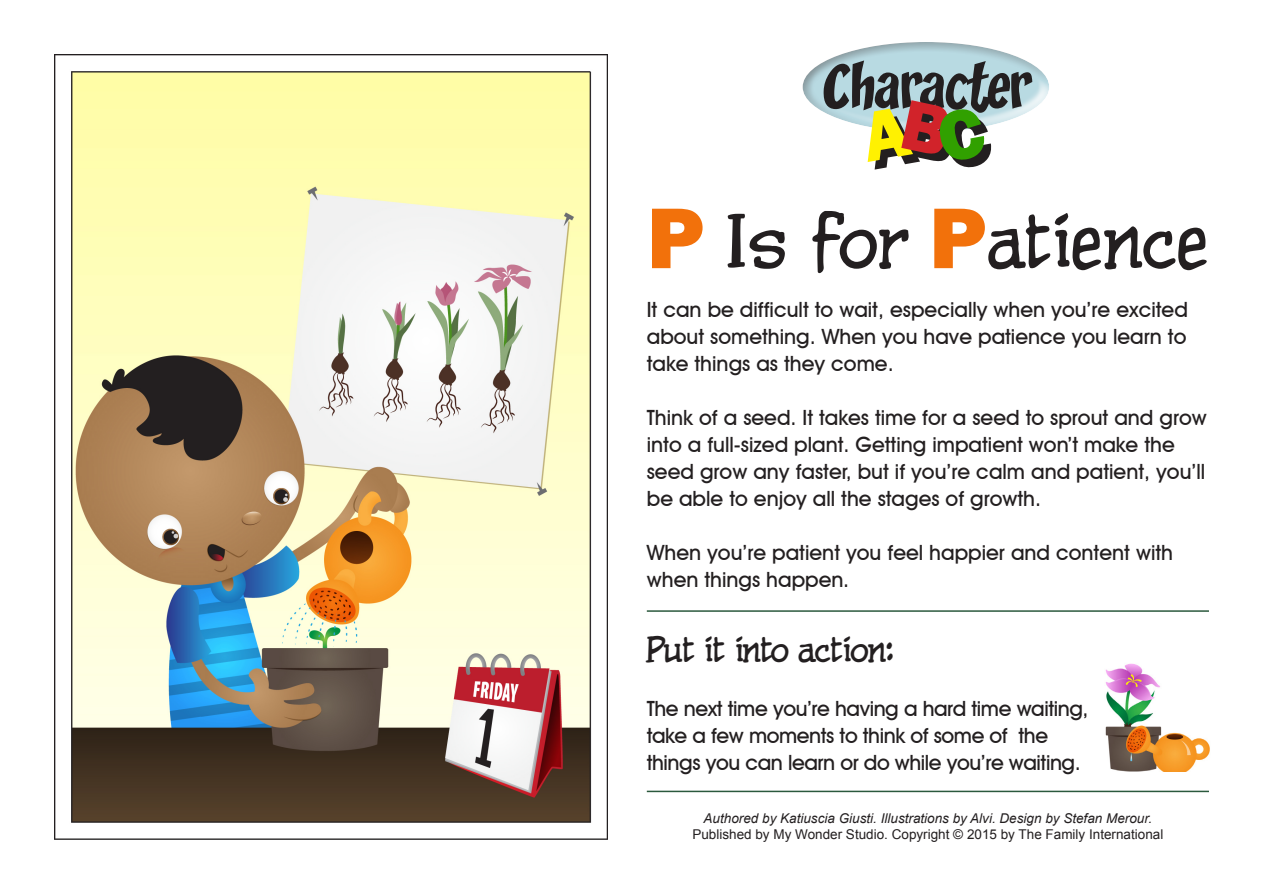
<style>
.page{position:relative;width:1263px;height:893px;background:#fff}
.page>*{position:absolute;margin:0;border:0;box-sizing:border-box;transform-origin:0 0}
.Plain_Text{font:70.65px "CC Pulp Fiction";color:#231f20}
.Plain_Text-2{font:56.1px "CC Zoinks";color:#231f20}
.Plain_Text-3{font:33px "CC Pulp Fiction";letter-spacing:-.02em;color:#231f20}
.t1{font:500 21px/27px "Avant Garde IT Cby BT";color:#231f20}
.t2{font:500 21px/27px "Avant Garde IT Cby BT";letter-spacing:-.02em;color:#231f20}
.t3{font:italic 13.5px "Arial";color:#231f20}
.t4{font:13.5px "Arial";color:#231f20}
.s1{font-family:"Franklin Gothic";font-weight:800;font-size:89.25px;color:#f2710b}
</style>
<div class="page">
<img style="left:54px;top:54px;width:554px;height:785px">
<div style="left:801px;top:42px;width:250px;height:91px;background:#231f20;opacity:.75"></div>
<img style="left:1105px;top:663px;width:105px;height:108px">
<hr style="left:647px;top:610px;width:562px;height:2px;background:#2b593d">
<hr style="left:647px;top:791px;width:562px;height:1px;background:#2b593d">
<svg style="left:866px;top:105px;width:129px;height:28px;background:#c5e0e7"></svg>
<p class="Plain_Text-2" style="left:821px;top:55px;width:210px">Character</p>
<p class="Plain_Text" style="left:647px;top:210px;width:564px"><span class="s1">P</span> Is for <span class="s1">P</span>atience</p>
<p class="t1" style="left:647px;top:296px;width:543px;text-align:justify">It can be difficult to wait, especially when you’re excited about something. When you have patience you learn to take things as they come.</p>
<p class="t1" style="left:647px;top:404px;width:561px">Think of a seed. It takes time for a seed to sprout and grow into a full-sized plant. Getting impatient won’t make the seed grow any faster, but if you’re calm and patient, you’ll be able to enjoy all the stages of growth.</p>
<p class="t1" style="left:647px;top:539px;width:528px">When you’re patient you feel happier and content with when things happen.</p>
<p class="Plain_Text-3" style="left:647px;top:634px;width:253px">Put it into action:</p>
<p class="t2" style="left:647px;top:694px;width:443px">The next time you’re having a hard time waiting, take a few moments to think of some of the things you can learn or do while you’re waiting.</p>
<p class="t3" style="left:704px;top:809px;width:450px">Authored by Katiuscia Giusti. Illustrations by Alvi. Design by Stefan Merour.</p>
<p class="t4" style="left:692px;top:825px;width:472px">Published by My Wonder Studio. Copyright © 2015 by The Family International</p>
</div>
